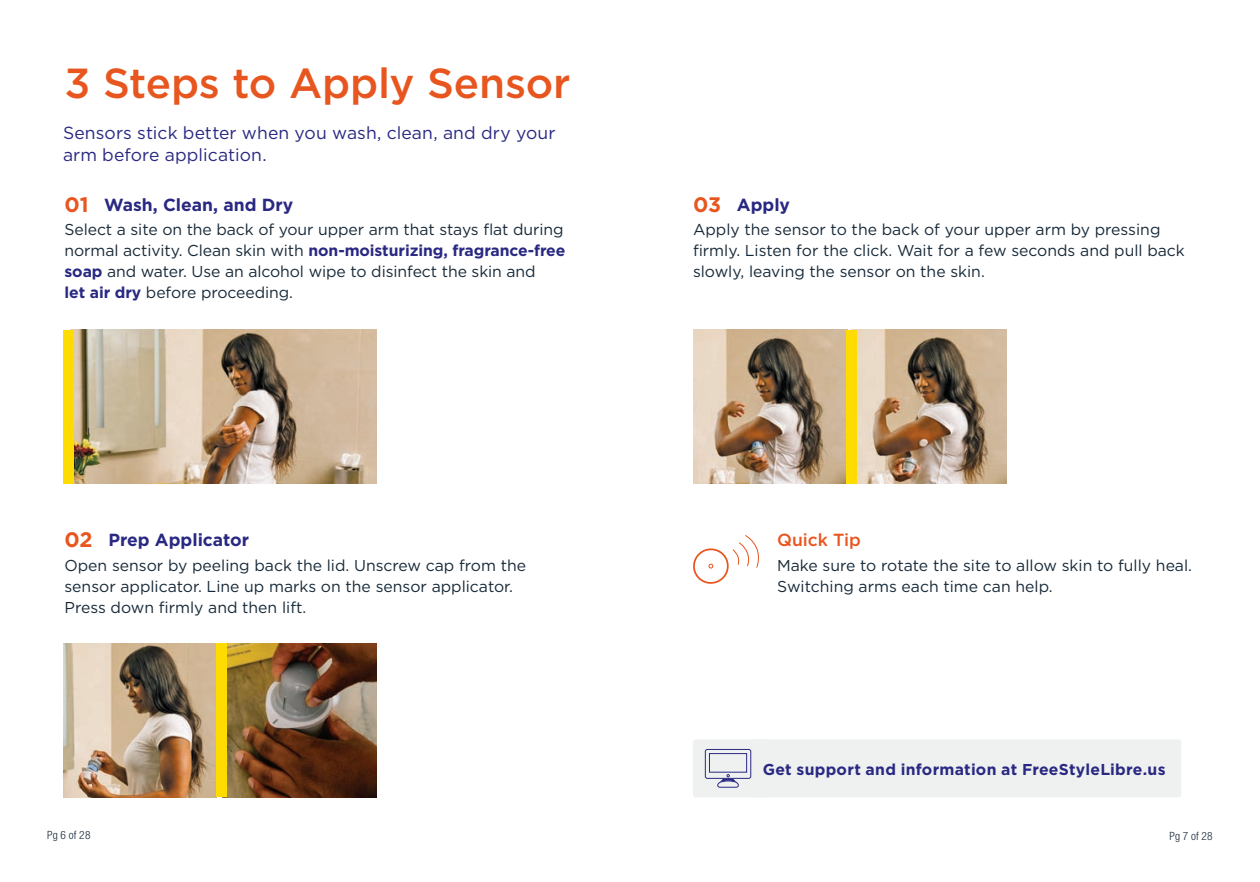
<style>
.page{position:relative;width:1260px;height:882px;background:#fff}
.page>*{position:absolute;margin:0;border:0;box-sizing:border-box;transform-origin:0 0}
.t1{font:500 42px "Gotham";letter-spacing:-.005em;color:#e85620}
.t2{font:17.5px/22.8px "Gotham";letter-spacing:.005em;color:#292882}
.t3{font:700 17.5px "Gotham";color:#292882}
.t4{font:500 17.5px "Gotham";color:#e85620}
.t5{font:15.75px/21px "Gotham";color:#172938}
.t6{font:700 15.75px "Gotham";letter-spacing:.015em;color:#292882}
.t7{font:300 condensed 11.38px "Helvetica Neue LT Std";letter-spacing:.015em;color:#172938}
.s1{font-size:21px;color:#e85620}
.s2{font-weight:700;color:#292882}
</style>
<div class="page">
<img style="left:63px;top:643px;width:153px;height:154px">
<img style="left:226px;top:643px;width:151px;height:154px">
<div style="left:216px;top:643px;width:10px;height:154px;background:#ffdc01"></div>
<img style="left:693px;top:330px;width:153px;height:154px">
<img style="left:857px;top:330px;width:150px;height:154px">
<div style="left:846px;top:330px;width:11px;height:154px;background:#ffdc01"></div>
<img style="left:73px;top:330px;width:304px;height:154px">
<div style="left:63px;top:330px;width:10px;height:154px;background:#ffdc01"></div>
<div style="left:693px;top:739px;width:488px;height:58px;background:#eff1f0"></div>
<svg style="left:693px;top:535px;width:66px;height:49px"></svg>
<h1 class="t1" style="left:64px;top:55px;width:508px">3 Steps to Apply Sensor</h1>
<p class="t2" style="left:63px;top:121px;width:494px">Sensors stick better when you wash, clean, and dry your arm before application.</p>
<p class="t3" style="left:64px;top:193px;width:230px"><span class="s1">01</span> Wash, Clean, and Dry</p>
<p class="t5" style="left:64px;top:219px;width:503px">Select a site on the back of your upper arm that stays flat during normal activity. Clean skin with <span class="s2">non-moisturizing, fragrance-free soap</span> and water. Use an alcohol wipe to disinfect the skin and<br><span class="s2">let air dry</span> before proceeding.</p>
<p class="t3" style="left:64px;top:528px;width:186px"><span class="s1">02</span> Prep Applicator</p>
<p class="t5" style="left:64px;top:554px;width:463px">Open sensor by peeling back the lid. Unscrew cap from the sensor applicator. Line up marks on the sensor applicator.<br>Press down firmly and then lift.</p>
<p class="t3" style="left:693px;top:193px;width:99px"><span class="s1">03</span> Apply</p>
<p class="t5" style="left:693px;top:219px;width:493px">Apply the sensor to the back of your upper arm by pressing firmly. Listen for the click. Wait for a few seconds and pull back slowly, leaving the sensor on the skin.</p>
<p class="t4" style="left:777px;top:528px;width:85px">Quick Tip</p>
<p class="t5" style="left:777px;top:554px;width:416px">Make sure to rotate the site to allow skin to fully heal.<br>Switching arms each time can help.</p>
<p class="t6" style="left:763px;top:759px;width:404px">Get support and information at FreeStyleLibre.us</p>
<p class="t7" style="left:47px;top:829px;width:45px">Pg 6 of 28</p>
<p class="t7" style="left:1170px;top:829px;width:45px">Pg 7 of 28</p>
</div>
